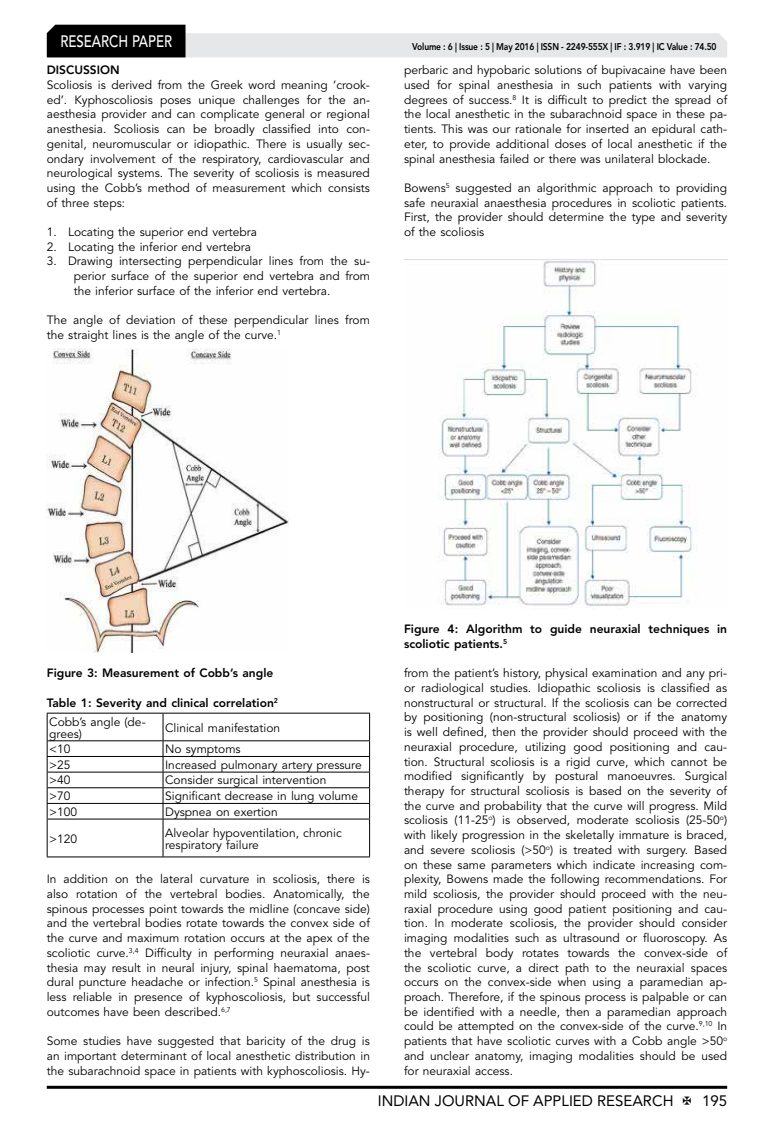
<style>
.page{position:relative;width:774px;height:1136px;background:#fff}
.page>*{position:absolute;margin:0;border:0;box-sizing:border-box;transform-origin:0 0}
.t1{font:500 16.5px "Avenir LT Std";color:#fff;scale:.8 1}
.t2{font:15px "Avenir LT Std";color:#000}
.t3{font:12px/14.7px "Avenir LT Std";color:#000;text-align:justify}
.t4{font:800 12px/18.8px "Avenir LT Std";color:#000}
.t5{font:800 9.75px "Avenir LT Std";letter-spacing:-.02em;color:#000;scale:.87 1}
.s1{font-weight:400}
</style>
<div class="page">
<hr style="left:47px;top:1085px;width:680px;height:3px;background:#000">
<svg style="left:47px;top:25px;width:680px;height:32px"></svg>
<img style="left:47px;top:348px;width:242px;height:304px">
<svg style="left:48px;top:713px;width:321px;height:143px"></svg>
<hr style="left:47px;top:740px;width:116px;height:1px;background:#000">
<hr style="left:163px;top:740px;width:207px;height:1px;background:#000">
<hr style="left:47px;top:756px;width:116px;height:1px;background:#000">
<hr style="left:163px;top:756px;width:207px;height:1px;background:#000">
<hr style="left:47px;top:771px;width:116px;height:1px;background:#000">
<hr style="left:163px;top:771px;width:207px;height:1px;background:#000">
<hr style="left:47px;top:787px;width:116px;height:1px;background:#000">
<hr style="left:163px;top:787px;width:207px;height:1px;background:#000">
<hr style="left:47px;top:803px;width:116px;height:1px;background:#000">
<hr style="left:163px;top:803px;width:207px;height:1px;background:#000">
<svg style="left:163px;top:713px;width:1px;height:105px"></svg>
<hr style="left:47px;top:818px;width:116px;height:1px;background:#000">
<hr style="left:163px;top:818px;width:207px;height:1px;background:#000">
<hr style="left:163px;top:819px;width:1px;height:37px;background:#000">
<hr style="left:47px;top:712px;width:116px;height:1px;background:#000">
<hr style="left:163px;top:712px;width:207px;height:1px;background:#000">
<svg style="left:47px;top:713px;width:1px;height:105px"></svg>
<svg style="left:369px;top:713px;width:1px;height:105px"></svg>
<hr style="left:47px;top:819px;width:1px;height:37px;background:#000">
<hr style="left:369px;top:819px;width:1px;height:37px;background:#000">
<hr style="left:47px;top:856px;width:116px;height:1px;background:#000">
<hr style="left:163px;top:856px;width:207px;height:1px;background:#000">
<img style="left:404px;top:259px;width:323px;height:347px">
<h1 class="t1" style="left:60px;top:32px;width:139px">RESEARCH PAPER</h1>
<p class="t4" style="left:47px;top:61px;width:74px">DISCUSSION</p>
<p class="t3" style="left:47px;top:78px;width:325px">Scoliosis is derived from the Greek word meaning ‘crook&shy;ed’. Kyphoscoliosis poses unique challenges for the an&shy;aesthesia provider and can complicate general or regional anesthesia. Scoliosis can be broadly classified into con&shy;genital, neuromuscular or idiopathic. There is usually sec&shy;ondary involvement of the respiratory, cardiovascular and neurological systems. The severity of scoliosis is measured using the Cobb’s method of measurement which consists of three steps:</p>
<p class="t3" style="left:47px;top:225px;width:212px">1. Locating the superior end vertebra</p>
<p class="t3" style="left:47px;top:239px;width:206px">2. Locating the inferior end vertebra</p>
<p class="t3" style="left:74px;top:254px;width:298px;text-indent:-27px">3. Drawing intersecting perpendicular lines from the su&shy;perior surface of the superior end vertebra and from the inferior surface of the inferior end vertebra.</p>
<p class="t3" style="left:47px;top:313px;width:325px">The angle of deviation of these perpendicular lines from the straight lines is the angle of the curve.<sup>1</sup></p>
<p class="t5" style="left:412px;top:41px;width:351px">Volume : 6 | Issue : 5 | May 2016 | ISSN - 2249-555X | IF : 3.919 | IC Value : 74.50</p>
<p class="t3" style="left:404px;top:63px;width:325px">perbaric and hypobaric solutions of bupivacaine have been used for spinal anesthesia in such patients with varying degrees of success.<sup>8</sup> It is difficult to predict the spread of the local anesthetic in the subarachnoid space in these pa&shy;tients. This was our rationale for inserted an epidural cath&shy;eter, to provide additional doses of local anesthetic if the spinal anesthesia failed or there was unilateral blockade.</p>
<p class="t3" style="left:404px;top:181px;width:325px">Bowens<sup>5</sup> suggested an algorithmic approach to providing safe neuraxial anaesthesia procedures in scoliotic patients.<br>First, the provider should determine the type and severity of the scoliosis</p>
<p class="t4" style="left:47px;top:663px;width:228px">Figure 3: Measurement of Cobb’s angle</p>
<p class="t4" style="left:47px;top:693px;width:233px">Table 1: Severity and clinical correlation<sup>2<br></sup><span class="s1">Cobb’s angle (de-</span></p>
<p class="t3" style="left:49px;top:726px;width:34px">grees)</p>
<p class="t3" style="left:165px;top:720px;width:117px">Clinical manifestation</p>
<p class="t3" style="left:49px;top:742px;width:23px">&lt;10</p>
<p class="t3" style="left:165px;top:742px;width:77px">No symptoms</p>
<p class="t3" style="left:49px;top:757px;width:23px">&gt;25</p>
<p class="t3" style="left:165px;top:757px;width:198px">Increased pulmonary artery pressure</p>
<p class="t3" style="left:49px;top:773px;width:23px">&gt;40</p>
<p class="t3" style="left:165px;top:773px;width:163px">Consider surgical intervention</p>
<p class="t3" style="left:49px;top:788px;width:23px">&gt;70</p>
<p class="t3" style="left:165px;top:788px;width:194px">Significant decrease in lung volume</p>
<p class="t3" style="left:49px;top:804px;width:30px">&gt;100</p>
<p class="t3" style="left:165px;top:804px;width:114px">Dyspnea on exertion</p>
<p class="t3" style="left:49px;top:831px;width:30px">&gt;120</p>
<p class="t3" style="left:165px;top:826px;width:178px;line-height:12px">Alveolar hypoventilation, chronic respiratory failure</p>
<p class="t3" style="left:47px;top:872px;width:325px">In addition on the lateral curvature in scoliosis, there is also rotation of the vertebral bodies. Anatomically, the spinous processes point towards the midline (concave side) and the vertebral bodies rotate towards the convex side of the curve and maximum rotation occurs at the apex of the scoliotic curve.<sup>3,4</sup> Difficulty in performing neuraxial anaes&shy;thesia may result in neural injury, spinal haematoma, post dural puncture headache or infection.<sup>5</sup> Spinal anesthesia is less reliable in presence of kyphoscoliosis, but successful outcomes have been described.<sup>6,7</sup></p>
<p class="t3" style="left:47px;top:1033px;width:325px">Some studies have suggested that baricity of the drug is an important determinant of local anesthetic distribution in the subarachnoid space in patients with kyphoscoliosis. Hy-</p>
<p class="t4" style="left:404px;top:621px;width:325px;line-height:14.7px">Figure 4: Algorithm to guide neuraxial techniques in scoliotic patients.<sup>5</sup></p>
<p class="t3" style="left:404px;top:666px;width:325px">from the patient’s history, physical examination and any pri&shy;or radiological studies. Idiopathic scoliosis is classified as nonstructural or structural. If the scoliosis can be corrected by positioning (non-structural scoliosis) or if the anatomy is well defined, then the provider should proceed with the neuraxial procedure, utilizing good positioning and cau&shy;tion. Structural scoliosis is a rigid curve, which cannot be modified significantly by postural manoeuvres. Surgical therapy for structural scoliosis is based on the severity of the curve and probability that the curve will progress. Mild scoliosis (11-25<sup>o</sup>) is observed, moderate scoliosis (25-50<sup>o</sup>) with likely progression in the skeletally immature is braced, and severe scoliosis (&gt;50<sup>o</sup>) is treated with surgery. Based on these same parameters which indicate increasing com&shy;plexity, Bowens made the following recommendations. For mild scoliosis, the provider should proceed with the neu&shy;raxial procedure using good patient positioning and cau&shy;tion. In moderate scoliosis, the provider should consider imaging modalities such as ultrasound or fluoroscopy. As the vertebral body rotates towards the convex-side of the scoliotic curve, a direct path to the neuraxial spaces occurs on the convex-side when using a paramedian ap&shy;proach. Therefore, if the spinous process is palpable or can be identified with a needle, then a paramedian approach could be attempted on the convex-side of the curve.<sup>9,10</sup> In patients that have scoliotic curves with a Cobb angle &gt;50<sup>o </sup>and unclear anatomy, imaging modalities should be used for neuraxial access.</p>
<p class="t2" style="left:378px;top:1091px;width:297px">INDIAN JOURNAL OF APPLIED RESEARCH</p>
<p class="t2" style="left:702px;top:1091px;width:27px">195</p>
</div>
